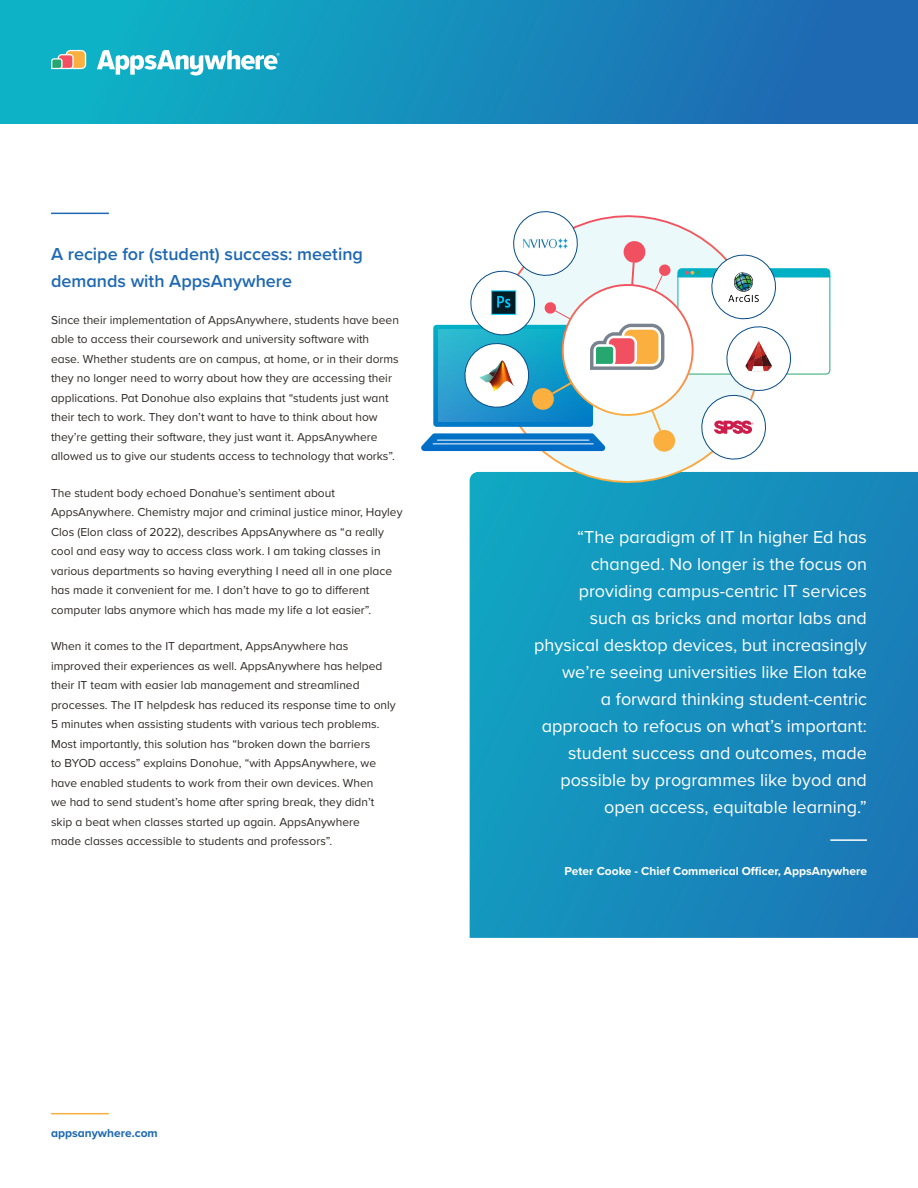
<style>
.page{position:relative;width:918px;height:1188px;background:#fff}
.page>*{position:absolute;margin:0;border:0;box-sizing:border-box;transform-origin:0 0}
.t1{font:18px/27px "Proxima Nova";color:#fff;text-align:right}
.t2{font:600 18px/27px "Proxima Nova";color:#1f69b2}
.t3{font:12px/19.5px "Proxima Nova";color:#2e2926}
.t4{font:700 12px "Proxima Nova";color:#fff}
.t5{font:700 12px "Proxima Nova";color:#1f69b2}
</style>
<div class="page">
<hr style="left:51px;top:1113px;width:58px;height:1px;background:#fab040">
<div style="left:0;top:0;width:918px;height:123px;background:linear-gradient(to right,#0cb9c8,#2062b0)"></div>
<svg style="left:51px;top:50px;width:35px;height:19px"></svg>
<svg style="left:97px;top:50px;width:183px;height:25px"></svg>
<svg style="left:470px;top:472px;width:448px;height:466px;background:#168dbb"></svg>
<hr style="left:830px;top:839px;width:37px;height:2px;background:#fff">
<hr style="left:51px;top:213px;width:58px;height:1px;background:#1f69b2">
<svg style="left:479px;top:464px;width:296px;height:19px"></svg>
<svg style="left:421px;top:211px;width:409px;height:253px"></svg>
<img style="left:524px;top:239px;width:43px;height:9px">
<h1 class="t2" style="left:51px;top:240px;width:313px">A recipe for (student) success: meeting demands with AppsAnywhere</h1>
<p class="t3" style="left:51px;top:310px;width:349px">Since their implementation of AppsAnywhere, students have been able to access their coursework and university software with ease. Whether students are on campus, at home, or in their dorms they no longer need to worry about how they are accessing their applications. Pat Donohue also explains that “students just want their tech to work. They don’t want to have to think about how they’re getting their software, they just want it. AppsAnywhere allowed us to give our students access to technology that works”.</p>
<p class="t3" style="left:51px;top:483px;width:353px">The student body echoed Donahue’s sentiment about AppsAnywhere. Chemistry major and criminal justice minor, Hayley Clos (Elon class of 2022), describes AppsAnywhere as “a really cool and easy way to access class work. I am taking classes in various departments so having everything I need all in one place has made it convenient for me. I don’t have to go to different computer labs anymore which has made my life a lot easier”.</p>
<p class="t3" style="left:51px;top:637px;width:346px">When it comes to the IT department, AppsAnywhere has improved their experiences as well. AppsAnywhere has helped their IT team with easier lab management and streamlined processes. The IT helpdesk has reduced its response time to only 5 minutes when assisting students with various tech problems.<br>Most importantly, this solution has “broken down the barriers<br>to BYOD access” explains Donohue, “with AppsAnywhere, we have enabled students to work from their own devices. When<br>we had to send student’s home after spring break, they didn’t skip a beat when classes started up again. AppsAnywhere<br>made classes accessible to students and professors”.</p>
<p class="t5" style="left:51px;top:1126px;width:108px">appsanywhere.com</p>
<p class="t1" style="left:534px;top:523px;width:334px">“The paradigm of IT In higher Ed has changed. No longer is the focus on providing campus-centric IT services<br>such as bricks and mortar labs and physical desktop devices, but increasingly we’re seeing universities like Elon take<br>a forward thinking student-centric approach to refocus on what’s important: student success and outcomes, made possible by programmes like byod and open access, equitable learning.”</p>
<p class="t4" style="left:565px;top:863px;width:304px">Peter Cooke - Chief Commerical Officer, AppsAnywhere</p>
</div>
